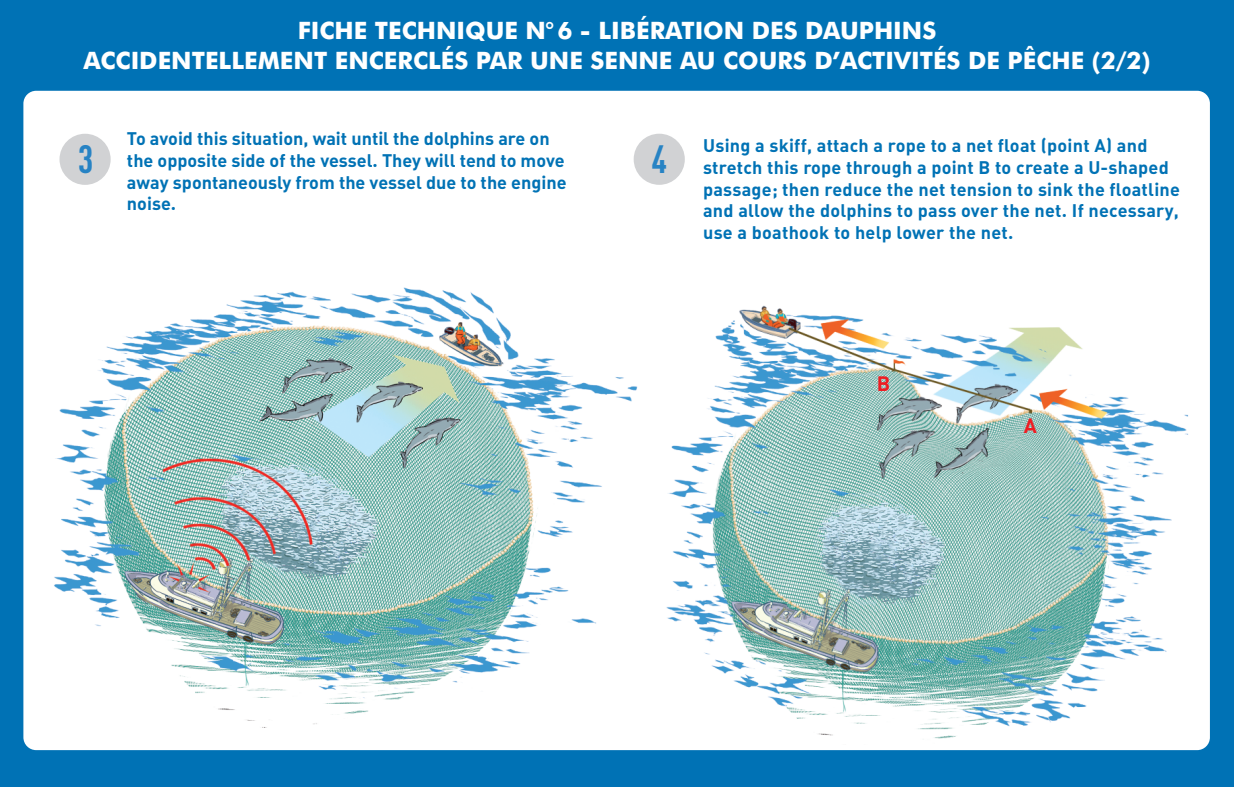
<style>
.page{position:relative;width:1234px;height:787px;background:#fff}
.page>*{position:absolute;margin:0;border:0;box-sizing:border-box;transform-origin:0 0}
.t1{font:700 39px "DIN Cond";color:#2783c4}
.t2{font:700 24px/30px "Futura BT";color:#fff;text-align:center}
.t3{font:20.55px "DIN Bold Alternate";color:#ee1d23}
.t4{font:18px/21.6px "DIN Bold Alternate";letter-spacing:.01em;color:#0072b5}
</style>
<div class="page">
<div style="left:0;top:0;width:1233px;height:787px;background:#0072b5"></div>
<div style="left:23px;top:91px;width:1186px;height:659px;background:#fff;border-radius:13px"></div>
<img style="left:652px;top:294px;width:535px;height:450px;border-radius:13px">
<img style="left:54px;top:287px;width:584px;height:441px">
<div style="left:59px;top:134px;width:52px;height:51px;background:#d1d2d4;border-radius:50%"></div>
<div style="left:633px;top:134px;width:51px;height:51px;background:#d1d2d4;border-radius:50%"></div>
<h2 class="t2" style="left:84px;top:18px;width:1067px">FICHE TECHNIQUE N°6 - LIBÉRATION DES DAUPHINS<br>ACCIDENTELLEMENT ENCERCLÉS PAR UNE SENNE AU COURS D’ACTIVITÉS DE PÊCHE (2/2)</h2>
<p class="t4" style="left:127px;top:128px;width:441px">To avoid this situation, wait until the dolphins are on the opposite side of the vessel. They will tend to move away spontaneously from the vessel due to the engine noise.</p>
<p class="t4" style="left:703px;top:135px;width:478px">Using a skiff, attach a rope to a net float (point A) and stretch this rope through a point B to create a U-shaped passage; then reduce the net tension to sink the floatline and allow the dolphins to pass over the net. If necessary, use a boathook to help lower the net.</p>
<h1 class="t1" style="left:78px;top:145px;width:17px">3</h1>
<h1 class="t1" style="left:651px;top:145px;width:17px">4</h1>
<p class="t3" style="left:876px;top:372px;width:15px">B</p>
<p class="t3" style="left:1023px;top:413px;width:15px">A</p>
</div>
